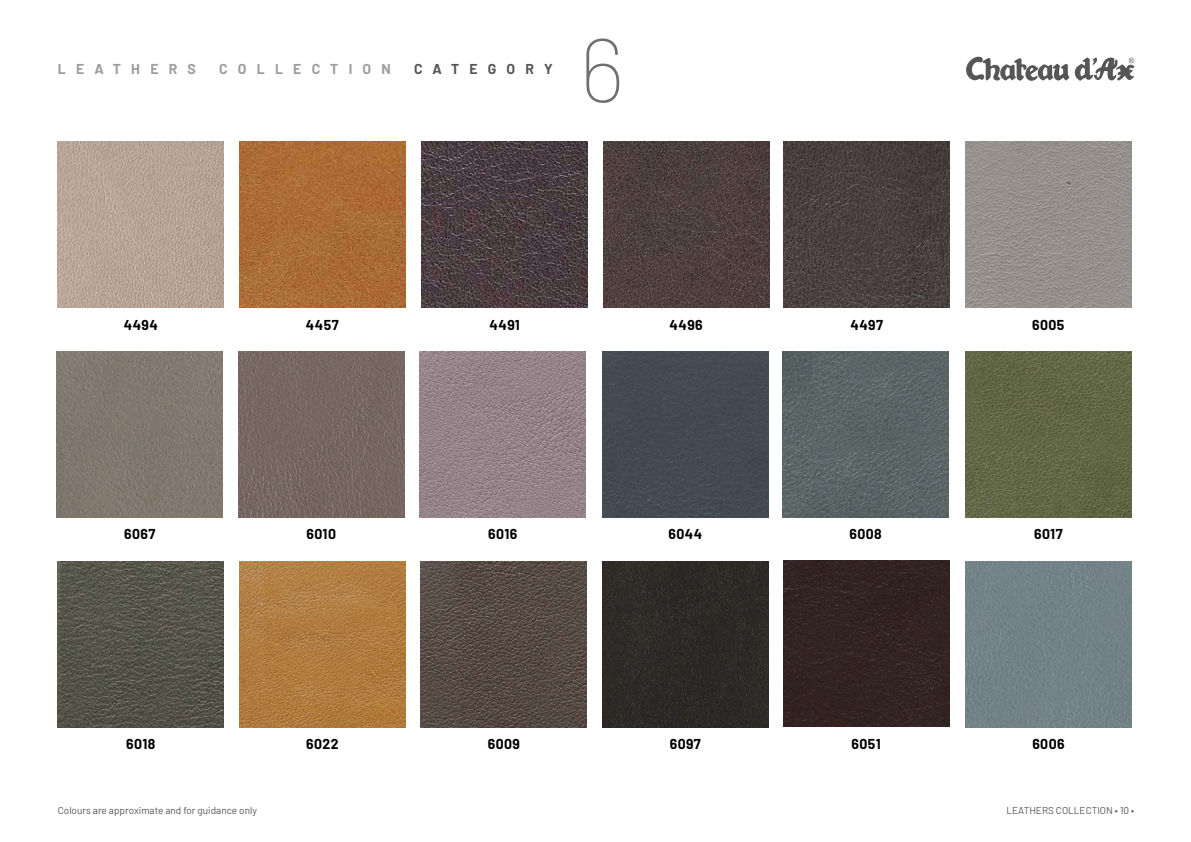
<style>
.page{position:relative;width:1191px;height:842px;background:#fff}
.page>*{position:absolute;margin:0;border:0;box-sizing:border-box;transform-origin:0 0}
.t1{font:100 90px "Barlow";color:#6f6f6e}
.t2{font:700 14px "Barlow";letter-spacing:.03em;color:#000}
.t3{font:700 14px "Barlow";letter-spacing:.73em;color:#9c9d9d}
.t4{font:700 14px "Barlow";letter-spacing:.73em;color:#565656}
.t5{font:10px "Barlow";color:#565656}
</style>
<div class="page">
<img style="left:58px;top:142px;width:166px;height:166px">
<img style="left:784px;top:142px;width:165px;height:166px">
<img style="left:239px;top:142px;width:166px;height:166px">
<svg style="left:966px;top:57px;width:168px;height:24px"></svg>
<img style="left:422px;top:142px;width:166px;height:166px">
<img style="left:603px;top:142px;width:166px;height:166px">
<img style="left:965px;top:142px;width:166px;height:166px">
<img style="left:57px;top:352px;width:166px;height:165px">
<img style="left:238px;top:352px;width:166px;height:165px">
<img style="left:420px;top:352px;width:165px;height:165px">
<div style="left:602px;top:352px;width:166px;height:165px;background:#444a53"></div>
<img style="left:782px;top:352px;width:166px;height:165px">
<img style="left:965px;top:352px;width:166px;height:165px">
<img style="left:58px;top:561px;width:166px;height:166px">
<img style="left:239px;top:561px;width:166px;height:166px">
<img style="left:421px;top:561px;width:166px;height:166px">
<img style="left:602px;top:561px;width:166px;height:166px">
<div style="left:965px;top:561px;width:166px;height:166px;background:#738287"></div>
<div style="left:783px;top:561px;width:166px;height:166px;background:#312322"></div>
<p class="t3" style="left:58px;top:59px;width:139px">LEATHERS</p>
<p class="t3" style="left:219px;top:59px;width:173px">COLLECTION</p>
<p class="t4" style="left:414px;top:59px;width:140px">CATEGORY</p>
<h1 class="t1" style="left:579px;top:6px;width:47px">6</h1>
<p class="t2" style="left:124px;top:314px;width:36px">4494</p>
<p class="t2" style="left:306px;top:314px;width:34px">4457</p>
<p class="t2" style="left:489px;top:314px;width:32px">4491</p>
<p class="t2" style="left:669px;top:314px;width:35px">4496</p>
<p class="t2" style="left:850px;top:314px;width:34px">4497</p>
<p class="t2" style="left:1032px;top:314px;width:34px">6005</p>
<p class="t2" style="left:124px;top:524px;width:33px">6067</p>
<p class="t2" style="left:306px;top:524px;width:31px">6010</p>
<p class="t2" style="left:488px;top:524px;width:31px">6016</p>
<p class="t2" style="left:668px;top:524px;width:35px">6044</p>
<p class="t2" style="left:849px;top:524px;width:34px">6008</p>
<p class="t2" style="left:1034px;top:524px;width:30px">6017</p>
<p class="t2" style="left:126px;top:734px;width:31px">6018</p>
<p class="t2" style="left:306px;top:734px;width:34px">6022</p>
<p class="t2" style="left:488px;top:734px;width:34px">6009</p>
<p class="t2" style="left:669px;top:734px;width:33px">6097</p>
<p class="t2" style="left:851px;top:733px;width:31px">6051</p>
<p class="t2" style="left:1032px;top:734px;width:34px">6006</p>
<p class="t5" style="left:58px;top:803px;width:201px">Colours are approximate and for guidance only</p>
<p class="t5" style="left:1006px;top:803px;width:129px">LEATHERS COLLECTION • 10 •</p>
</div>
